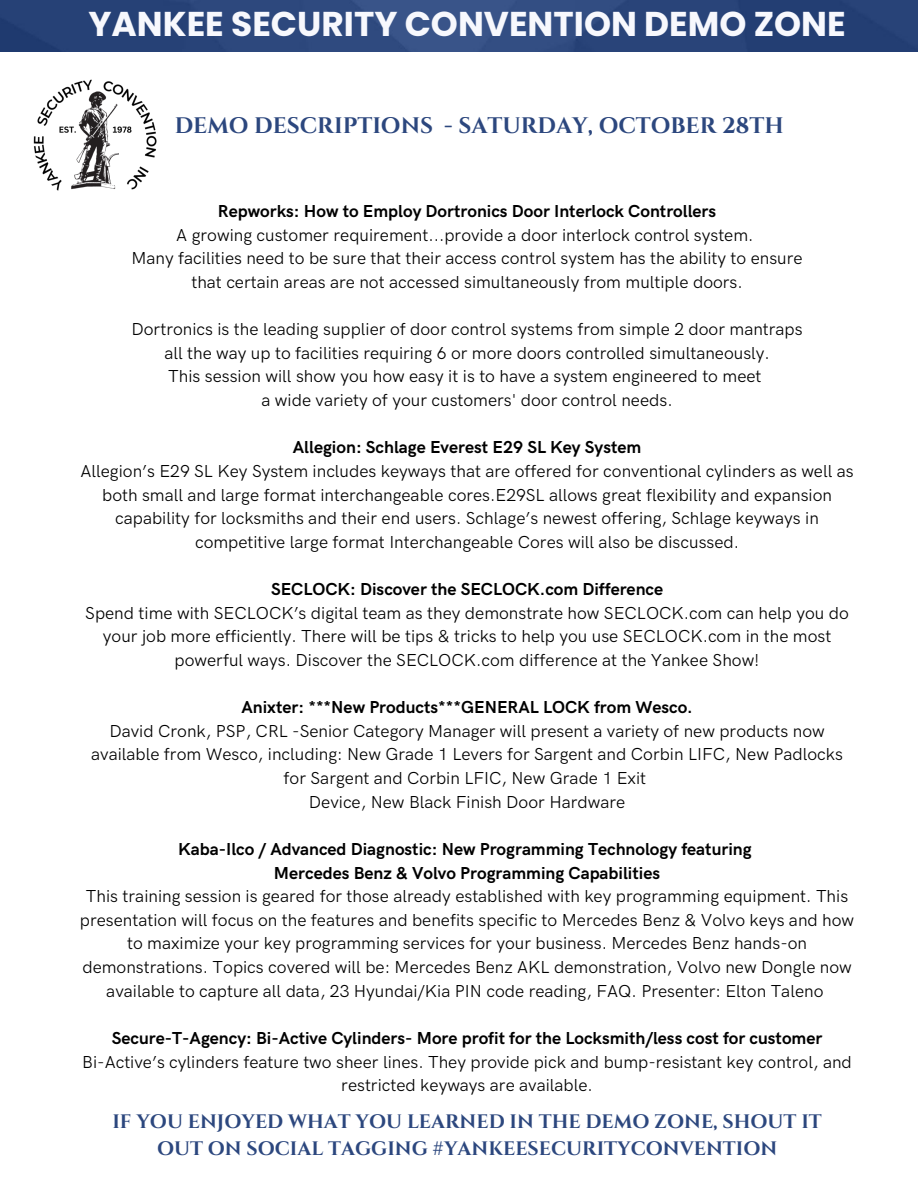
<style>
.page{position:relative;width:918px;height:1188px;background:#fff}
.page>*{position:absolute;margin:0;border:0;box-sizing:border-box;transform-origin:0 0}
.t1{font:700 34.35px "Poppins";color:#f7f8fd}
.t2{font:700 22.5px "Cinzel";color:#2c477e}
.t3{font:700 19.5px/27px "Cinzel";color:#2c477e;text-align:center}
.t4{font:17.4px/23.7px "HK Grotesk Pro";color:#000;text-align:center}
.t5{font:700 17.4px "HK Grotesk Pro";color:#000}
</style>
<div class="page">
<img style="left:0;top:0;width:918px;height:52px">
<img style="left:33px;top:79px;width:124px;height:112px">
<p class="t1" style="left:88px;top:0;width:759px">YANKEE SECURITY CONVENTION DEMO ZONE</p>
<p class="t2" style="left:175px;top:111px;width:611px">DEMO DESCRIPTIONS - SATURDAY, OCTOBER 28TH</p>
<p class="t5" style="left:218px;top:201px;width:500px">Repworks: How to Employ Dortronics Door Interlock Controllers</p>
<p class="t4" style="left:176px;top:224px;width:579px">A growing customer requirement...provide a door interlock control system.</p>
<p class="t4" style="left:132px;top:247px;width:673px">Many facilities need to be sure that their access control system has the ability to ensure</p>
<p class="t4" style="left:191px;top:271px;width:553px">that certain areas are not accessed simultaneously from multiple doors.</p>
<p class="t4" style="left:132px;top:318px;width:673px">Dortronics is the leading supplier of door control systems from simple 2 door mantraps</p>
<p class="t4" style="left:164px;top:342px;width:607px">all the way up to facilities requiring 6 or more doors controlled simultaneously.</p>
<p class="t4" style="left:168px;top:365px;width:595px">This session will show you how easy it is to have a system engineered to meet</p>
<p class="t4" style="left:262px;top:389px;width:413px">a wide variety of your customers' door control needs.</p>
<p class="t5" style="left:293px;top:438px;width:350px">Allegion: Schlage Everest E29 SL Key System</p>
<p class="t4" style="left:80px;top:460px;width:775px">Allegion’s E29 SL Key System includes keyways that are offered for conventional cylinders as well as both small and large format interchangeable cores.E29SL allows great flexibility and expansion capability for locksmiths and their end users. Schlage’s newest offering, Schlage keyways in competitive large format Interchangeable Cores will also be discussed.</p>
<p class="t5" style="left:271px;top:579px;width:394px">SECLOCK: Discover the SECLOCK.com Difference</p>
<p class="t4" style="left:85px;top:602px;width:765px">Spend time with SECLOCK’s digital team as they demonstrate how SECLOCK.com can help you do your job more efficiently. There will be tips &amp; tricks to help you use SECLOCK.com in the most powerful ways. Discover the SECLOCK.com difference at the Yankee Show!</p>
<p class="t5" style="left:241px;top:698px;width:453px">Anixter: ***New Products***GENERAL LOCK from Wesco.</p>
<p class="t4" style="left:91px;top:720px;width:753px">David Cronk, PSP, CRL -Senior Category Manager will present a variety of new products now available from Wesco, including: New Grade 1 Levers for Sargent and Corbin LIFC, New Padlocks for Sargent and Corbin LFIC, New Grade 1 Exit</p>
<p class="t4" style="left:309px;top:791px;width:318px">Device, New Black Finish Door Hardware</p>
<p class="t5" style="left:178px;top:839px;width:575px">Kaba-Ilco / Advanced Diagnostic: New Programming Technology featuring</p>
<p class="t5" style="left:274px;top:863px;width:388px">Mercedes Benz &amp; Volvo Programming Capabilities</p>
<p class="t4" style="left:80px;top:885px;width:776px">This training session is geared for those already established with key programming equipment. This presentation will focus on the features and benefits specific to Mercedes Benz &amp; Volvo keys and how to maximize your key programming services for your business. Mercedes Benz hands-on demonstrations. Topics covered will be: Mercedes Benz AKL demonstration, Volvo new Dongle now available to capture all data, 23 Hyundai/Kia PIN code reading, FAQ. Presenter: Elton Taleno</p>
<p class="t5" style="left:112px;top:1028px;width:712px">Secure-T-Agency: Bi-Active Cylinders- More profit for the Locksmith/less cost for customer</p>
<p class="t4" style="left:82px;top:1050px;width:771px">Bi-Active’s cylinders feature two sheer lines. They provide pick and bump-resistant key control, and restricted keyways are available.</p>
<p class="t3" style="left:112px;top:1109px;width:711px">IF YOU ENJOYED WHAT YOU LEARNED IN THE DEMO ZONE, SHOUT IT<br>OUT ON SOCIAL TAGGING #YANKEESECURITYCONVENTION</p>
</div>
